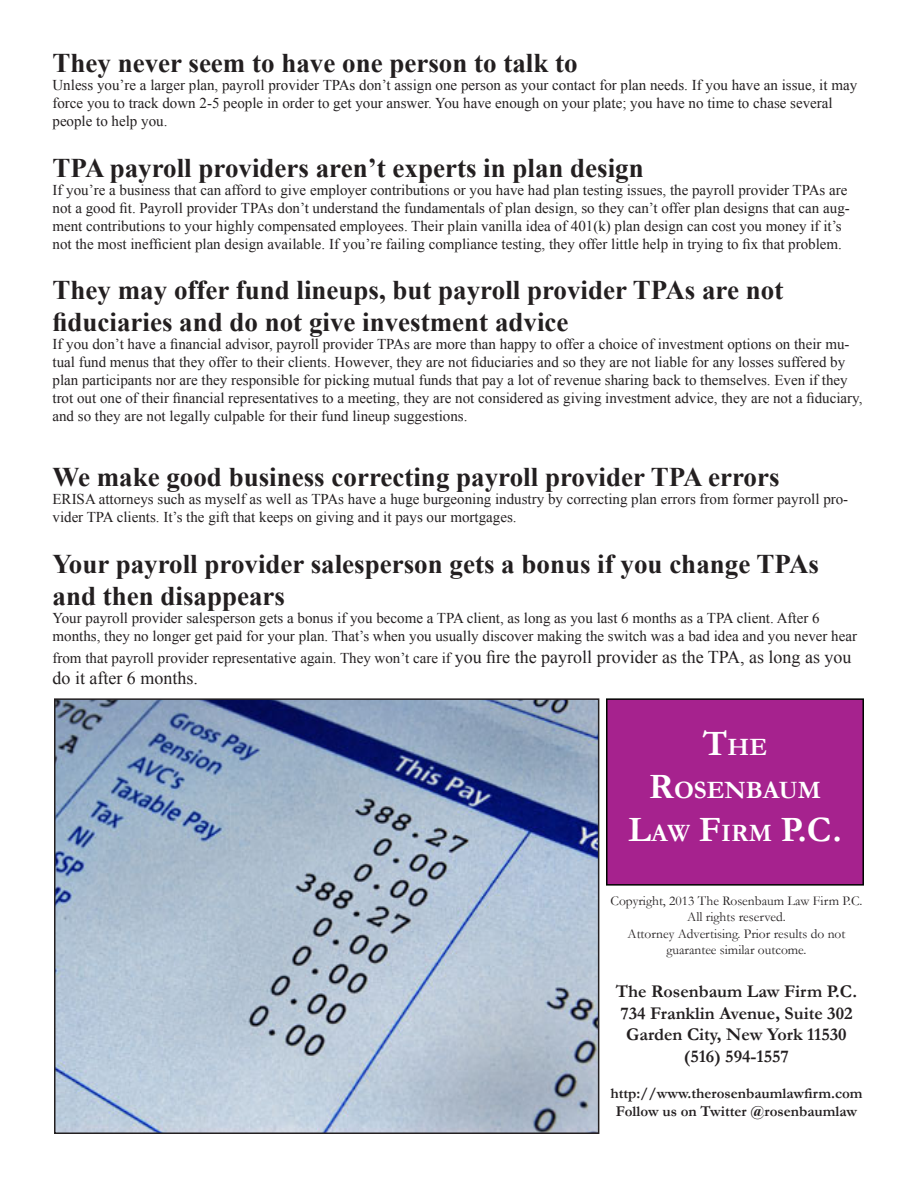
<style>
.page{position:relative;width:918px;height:1188px;background:#fff}
.page>*{position:absolute;margin:0;border:0;box-sizing:border-box;transform-origin:0 0}
.t1{font:700 36px "Garamond";color:#fff}
.t2{font:700 27px/32.4px "Times New Roman";color:#231f20}
.t3{font:700 25.2px "Garamond";color:#fff}
.t4{font:700 18px "Garamond";color:#231f20}
.t5{font:18px "Times New Roman";color:#231f20}
.t6{font:15px/18px "Times New Roman";color:#231f20}
.t7{font:700 15px "Garamond";color:#231f20}
.t8{font:13.5px/16.2px "Garamond";color:#231f20;text-align:center}
.s1{font-size:18px}
.s2{font-size:36px}
.s3{font-size:25.2px}
</style>
<div class="page">
<div style="left:607px;top:699px;width:256px;height:186px;background:#a6228e"></div>
<div style="left:606px;top:698px;width:258px;height:188px;border:2px solid #000400"></div>
<img style="left:57px;top:701px;width:539px;height:430px">
<div style="left:54px;top:698px;width:545px;height:436px;border:2px solid #231f20"></div>
<p class="t2" style="left:52px;top:46px;width:527px">They never seem to have one person to talk to</p>
<p class="t6" style="left:52px;top:76px;width:806px">Unless you’re a larger plan, payroll provider TPAs don’t assign one person as your contact for plan needs. If you have an issue, it may force you to track down 2-5 people in order to get your answer. You have enough on your plate; you have no time to chase several people to help you.</p>
<p class="t2" style="left:52px;top:151px;width:593px">TPA payroll providers aren’t experts in plan design</p>
<p class="t6" style="left:52px;top:180px;width:799px">If you’re a business that can afford to give employer contributions or you have had plan testing issues, the payroll provider TPAs are not a good fit. Payroll provider TPAs don’t understand the fundamentals of plan design, so they can’t offer plan designs that can aug&shy;ment contributions to your highly compensated employees. Their plain vanilla idea of 401(k) plan design can cost you money if it’s not the most inefficient plan design available. If you’re failing compliance testing, they offer little help in trying to fix that problem.</p>
<p class="t2" style="left:52px;top:273px;width:732px">They may offer fund lineups, but payroll provider TPAs are not</p>
<p class="t2" style="left:52px;top:306px;width:518px">fiduciaries and do not give investment advice</p>
<p class="t6" style="left:52px;top:335px;width:812px">If you don’t have a financial advisor, payroll provider TPAs are more than happy to offer a choice of investment options on their mu&shy;tual fund menus that they offer to their clients. However, they are not fiduciaries and so they are not liable for any losses suffered by plan participants nor are they responsible for picking mutual funds that pay a lot of revenue sharing back to themselves. Even if they trot out one of their financial representatives to a meeting, they are not considered as giving investment advice, they are not a fiduciary, and so they are not legally culpable for their fund lineup suggestions.</p>
<p class="t2" style="left:52px;top:460px;width:729px">We make good business correcting payroll provider TPA errors</p>
<p class="t6" style="left:52px;top:490px;width:797px">ERISA attorneys such as myself as well as TPAs have a huge burgeoning industry by correcting plan errors from former payroll pro&shy;vider TPA clients. It’s the gift that keeps on giving and it pays our mortgages.</p>
<p class="t2" style="left:52px;top:547px;width:768px">Your payroll provider salesperson gets a bonus if you change TPAs and then disappears</p>
<p class="t6" style="left:52px;top:609px;width:806px">Your payroll provider salesperson gets a bonus if you become a TPA client, as long as you last 6 months as a TPA client. After 6 months, they no longer get paid for your plan. That’s when you usually discover making the switch was a bad idea and you never hear</p>
<p class="t6" style="left:52px;top:648px;width:801px">from that payroll provider representative again. They won’t care if <span class="s1">you fire the payroll provider as the TPA, as long as you</span></p>
<p class="t5" style="left:52px;top:666px;width:147px">do it after 6 months.</p>
<p class="t3" style="left:703px;top:730px;width:66px"><span class="s2">T</span>HE</p>
<p class="t3" style="left:649px;top:773px;width:174px"><span class="s2">R</span>OSENBAUM</p>
<p class="t1" style="left:628px;top:805px;width:215px">L<span class="s3">AW</span> F<span class="s3">IRM</span> P.C.</p>
<p class="t8" style="left:611px;top:893px;width:253px">Copyright, 2013 The Rosenbaum Law Firm P.C.<br>All rights reserved.</p>
<p class="t8" style="left:628px;top:925px;width:219px">Attorney Advertising. Prior results do not</p>
<p class="t8" style="left:666px;top:941px;width:142px">guarantee similar outcome.</p>
<p class="t4" style="left:616px;top:979px;width:243px">The Rosenbaum Law Firm P.C.</p>
<p class="t4" style="left:620px;top:1001px;width:234px">734 Franklin Avenue, Suite 302</p>
<p class="t4" style="left:626px;top:1022px;width:222px">Garden City, New York 11530</p>
<p class="t4" style="left:684px;top:1044px;width:107px">(516) 594-1557</p>
<p class="t7" style="left:610px;top:1083px;width:254px">http://www.therosenbaumlawfirm.com</p>
<p class="t7" style="left:616px;top:1101px;width:243px">Follow us on Twitter @rosenbaumlaw</p>
</div>
